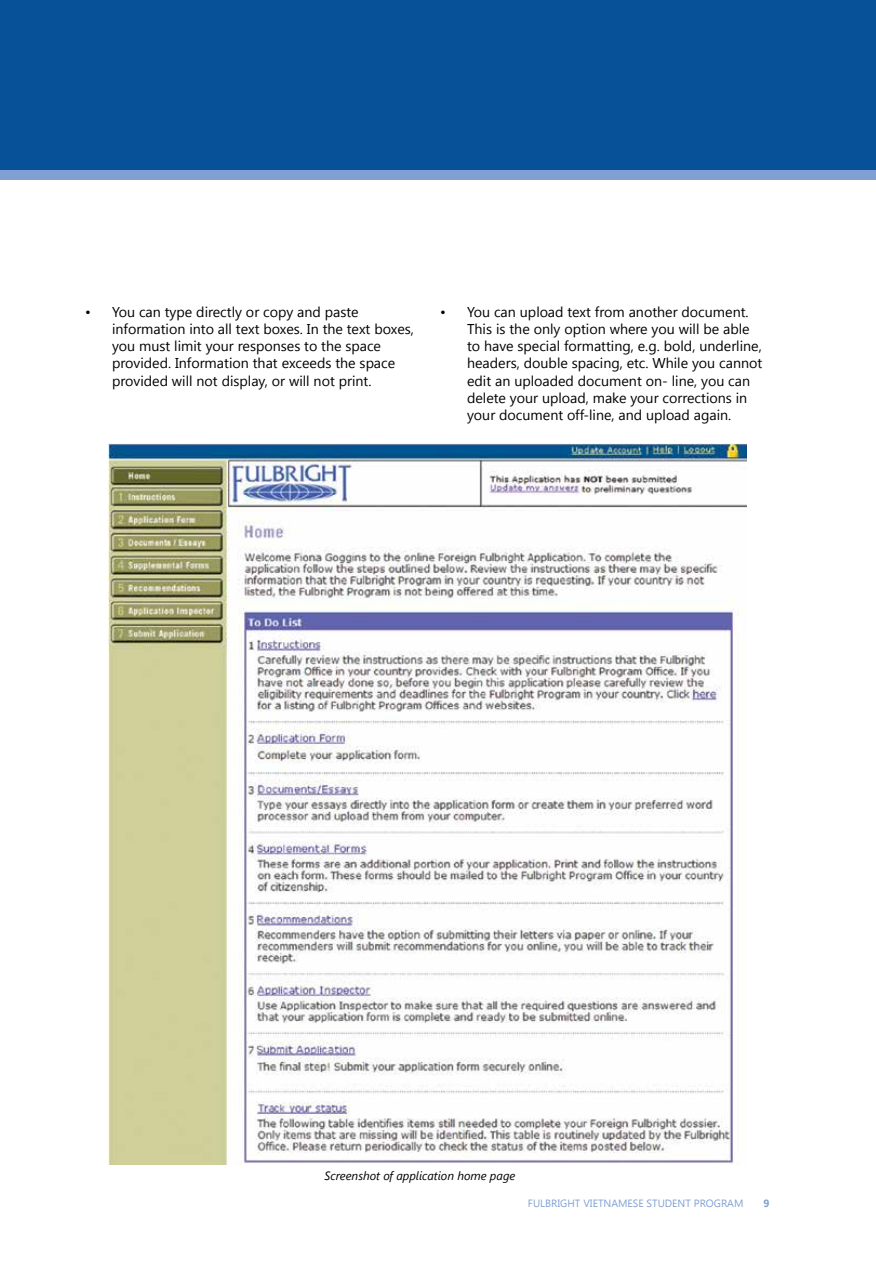
<style>
.page{position:relative;width:876px;height:1263px;background:#fff}
.page>*{position:absolute;margin:0;border:0;box-sizing:border-box;transform-origin:0 0}
.t1{font:14.25px/17.1px "Segoe UI";color:#000}
.t2{font:italic 12px "Segoe UI";color:#000}
.t3{font:10.5px "Segoe UI";color:#80a0d3}
.t4{font:700 10.5px "Segoe UI";color:#80a0d3}
</style>
<div class="page">
<div style="left:0;top:0;width:876px;height:179px;background:#075199"></div>
<div style="left:0;top:170px;width:876px;height:9px;background:#80a0d3"></div>
<img style="left:108px;top:444px;width:638px;height:720px">
<p class="t1" style="left:112px;top:303px;width:303px;text-indent:-27px">• You can type directly or copy and paste information into all text boxes. In the text boxes, you must limit your responses to the space provided. Information that exceeds the space provided will not display, or will not print.</p>
<p class="t1" style="left:467px;top:303px;width:297px;text-indent:-27px">• You can upload text from another document.<br>This is the only option where you will be able to have special formatting, e.g. bold, underline, headers, double spacing, etc. While you cannot edit an uploaded document on- line, you can delete your upload, make your corrections in your document off-line, and upload again.</p>
<p class="t2" style="left:324px;top:1168px;width:192px">Screenshot of application home page</p>
<p class="t3" style="left:528px;top:1196px;width:217px">FULBRIGHT VIETNAMESE STUDENT PROGRAM</p>
<p class="t4" style="left:764px;top:1195px;width:8px">9</p>
</div>
